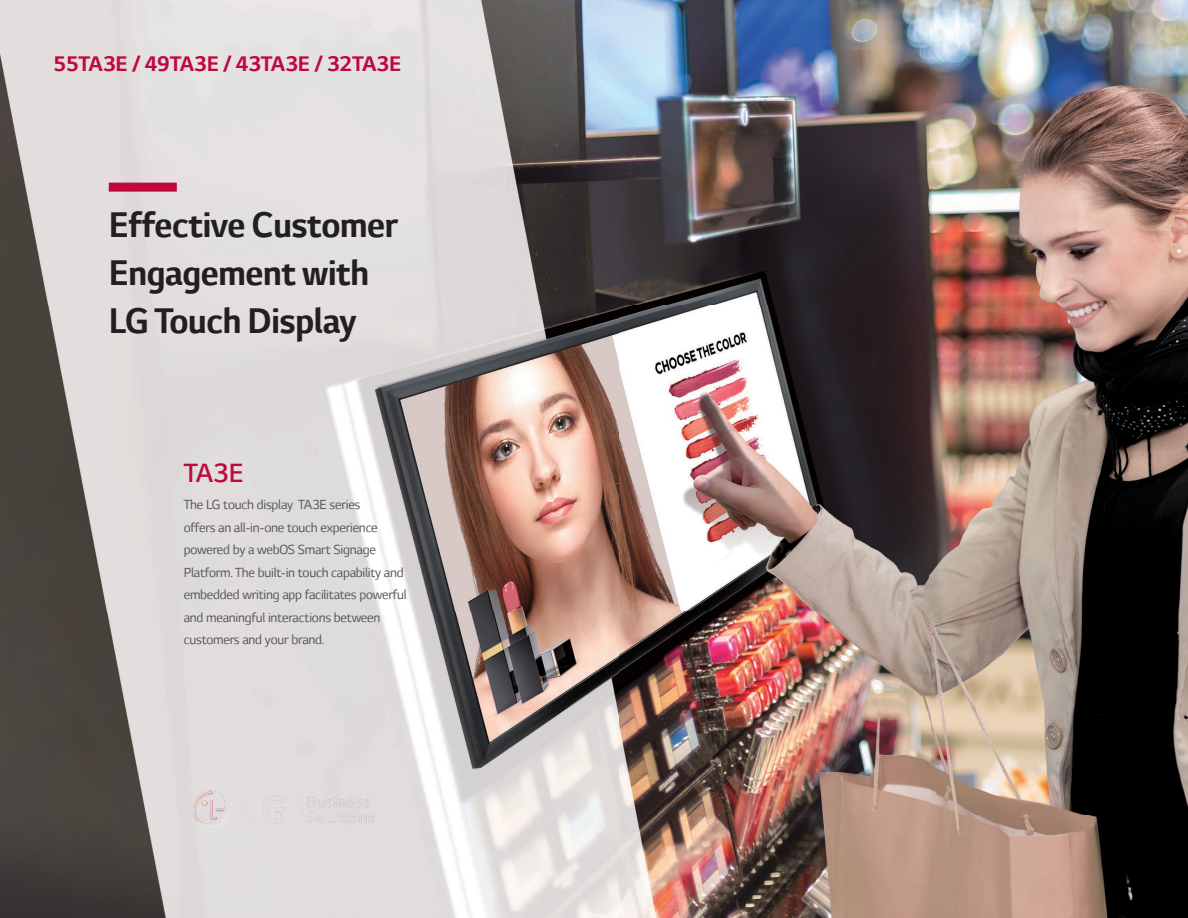
<style>
.page{position:relative;width:1188px;height:918px;background:#fff}
.page>*{position:absolute;margin:0;border:0;box-sizing:border-box;transform-origin:0 0}
.t1{font:700 40.5px/48px "LG Smart";letter-spacing:-.01em;color:#231f20}
.t2{font:300 30px "LG Smart";color:#c0073e}
.t3{font:700 24px "LG Smart";color:#c0073e}
.t4{font:15px/22.5px "LG Smart";letter-spacing:-.015em;color:#57585a}
</style>
<div class="page">
<img style="left:0;top:0;width:1188px;height:918px">
<svg style="left:301px;top:796px;width:74px;height:27px;background:#dbd8d9"></svg>
<img style="left:242px;top:795px;width:44px;height:29px">
<img style="left:190px;top:788px;width:42px;height:43px">
<img style="left:193px;top:827px;width:36px;height:1px">
<img style="left:193px;top:826px;width:36px;height:1px">
<svg style="left:189px;top:789px;width:40px;height:37px"></svg>
<img style="left:196px;top:810px;width:31px;height:16px">
<div style="left:109px;top:183px;width:68px;height:9px;background:#c0073e"></div>
<h3 class="t3" style="left:54px;top:51px;width:349px">55TA3E / 49TA3E / 43TA3E / 32TA3E</h3>
<h1 class="t1" style="left:109px;top:202px;width:291px">Effective Customer<br>Engagement with<br>LG Touch Display</h1>
<h2 class="t2" style="left:184px;top:457px;width:62px">TA3E</h2>
<p class="t4" style="left:184px;top:493px;width:225px">The LG touch display TA3E series<br>offers an all-in-one touch experience powered by a webOS Smart Signage Platform. The built-in touch capability and embedded writing app facilitates powerful and meaningful interactions between customers and your brand.</p>
</div>
